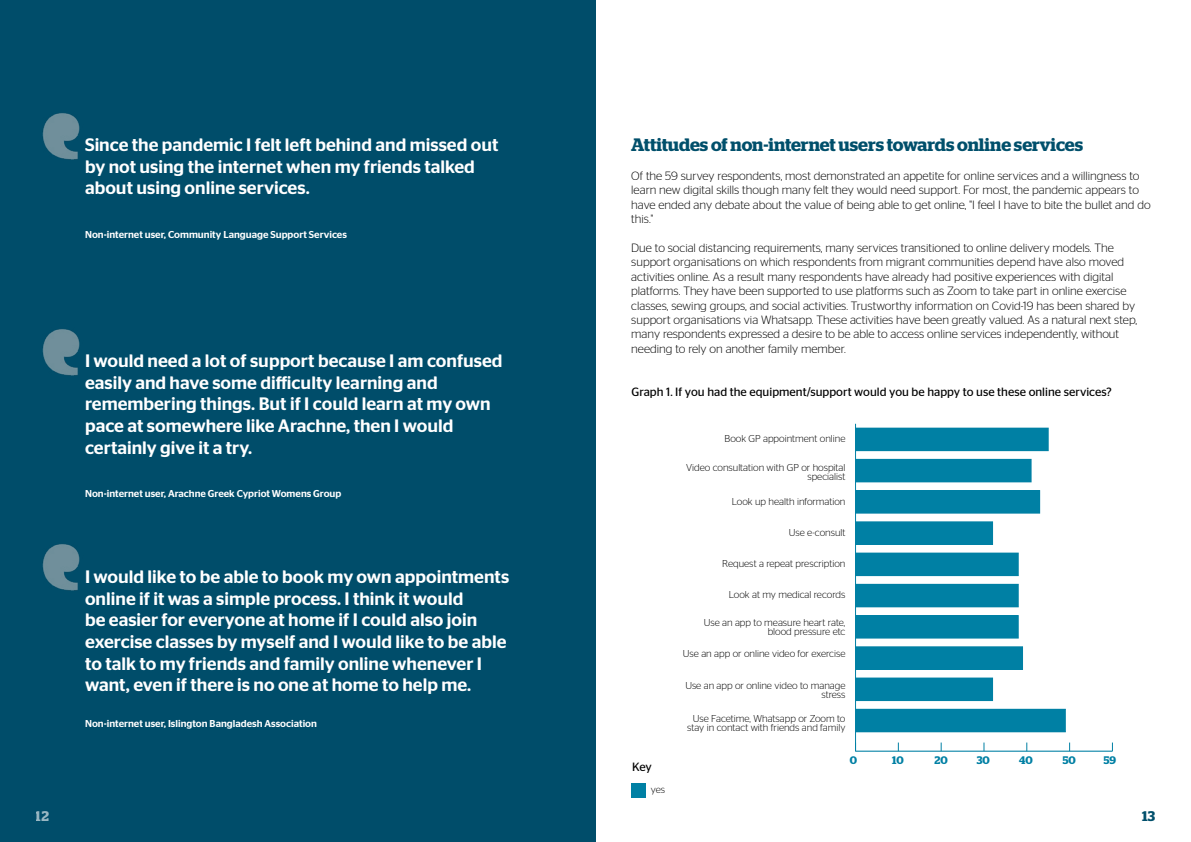
<style>
.page{position:relative;width:1191px;height:842px;background:#fff}
.page>*{position:absolute;margin:0;border:0;box-sizing:border-box;transform-origin:0 0}
.t1{font:500 18px/21.6px "Stag Sans";color:#fff}
.t2{font:600 18px "Stag";color:#004f6b}
.t3{font:600 14px "Stag";color:#004f6b}
.t4{font:600 14px "Stag";color:#fff}
.t5{font:300 12px/14.4px "Stag Sans";color:#000}
.t6{font:12px "Stag Sans";color:#000}
.t7{font:600 11px "Stag";color:#0080a4}
.t8{font:300 10px/9px "Stag Sans";color:#000;text-align:right}
.t9{font:500 10px "Stag Sans";color:#fff}
</style>
<div class="page">
<div style="left:632px;top:783px;width:14px;height:14px;background:#0080a4"></div>
<div style="left:0;top:0;width:595px;height:842px;background:#004d6a"></div>
<img style="left:42px;top:113px;width:38px;height:47px">
<img style="left:42px;top:544px;width:38px;height:47px">
<img style="left:42px;top:329px;width:38px;height:47px">
<hr style="left:855px;top:751px;width:257px;height:1px;background:#0080a4">
<hr style="left:855px;top:424px;width:1px;height:327px;background:#0080a4">
<div style="left:855px;top:428px;width:193px;height:23px;background:#0080a4"></div>
<div style="left:855px;top:459px;width:176px;height:23px;background:#0080a4"></div>
<div style="left:855px;top:491px;width:184px;height:22px;background:#0080a4"></div>
<div style="left:855px;top:490px;width:184px;height:23px;border:1px solid #0080a4"></div>
<div style="left:855px;top:522px;width:137px;height:22px;background:#0080a4"></div>
<div style="left:855px;top:553px;width:163px;height:23px;background:#0080a4"></div>
<div style="left:855px;top:584px;width:163px;height:23px;background:#0080a4"></div>
<div style="left:855px;top:616px;width:163px;height:22px;background:#0080a4"></div>
<div style="left:855px;top:615px;width:163px;height:23px;border:1px solid #0080a4"></div>
<div style="left:855px;top:647px;width:167px;height:22px;background:#0080a4"></div>
<div style="left:855px;top:678px;width:137px;height:22px;background:#0080a4"></div>
<div style="left:855px;top:678px;width:137px;height:23px;border:1px solid #0080a4"></div>
<div style="left:855px;top:709px;width:210px;height:23px;background:#0080a4"></div>
<h1 class="t1" style="left:85px;top:134px;width:415px">Since the pandemic I felt left behind and missed out by not using the internet when my friends talked about using online services.</h1>
<p class="t9" style="left:85px;top:228px;width:263px">Non-internet user, Community Language Support Services</p>
<p class="t4" style="left:36px;top:807px;width:15px">12</p>
<h1 class="t1" style="left:85px;top:350px;width:419px">I would need a lot of support because I am confused easily and have some difficulty learning and remembering things. But if I could learn at my own pace at somewhere like Arachne, then I would certainly give it a try.</h1>
<p class="t9" style="left:85px;top:488px;width:258px">Non-internet user, Arachne Greek Cypriot Womens Group</p>
<p class="t1" style="left:85px;top:566px;width:426px">I would like to be able to book my own appointments online if it was a simple process. I think it would<br>be easier for everyone at home if I could also join exercise classes by myself and I would like to be able to talk to my friends and family online whenever I want, even if there is no one at home to help me.</p>
<p class="t9" style="left:85px;top:718px;width:233px">Non-internet user, Islington Bangladesh Association</p>
<h1 class="t2" style="left:631px;top:134px;width:453px">Attitudes of non-internet users towards online services</h1>
<p class="t5" style="left:631px;top:168px;width:521px">Of the 59 survey respondents, most demonstrated an appetite for online services and a willingness to learn new digital skills though many felt they would need support. For most, the pandemic appears to have ended any debate about the value of being able to get online, "I feel I have to bite the bullet and do this."</p>
<p class="t5" style="left:631px;top:240px;width:507px">Due to social distancing requirements, many services transitioned to online delivery models. The support organisations on which respondents from migrant communities depend have also moved activities online. As a result many respondents have already had positive experiences with digital platforms. They have been supported to use platforms such as Zoom to take part in online exercise classes, sewing groups, and social activities. Trustworthy information on Covid-19 has been shared by support organisations via Whatsapp. These activities have been greatly valued. As a natural next step, many respondents expressed a desire to be able to access online services independently, without needing to rely on another family member.</p>
<p class="t6" style="left:631px;top:385px;width:482px">Graph 1. If you had the equipment/support would you be happy to use these online services?</p>
<p class="t6" style="left:632px;top:759px;width:21px">Key</p>
<p class="t8" style="left:651px;top:785px;width:16px">yes</p>
<p class="t8" style="left:724px;top:434px;width:122px">Book GP appointment online</p>
<p class="t8" style="left:686px;top:463px;width:161px">Video consultation with GP or hospital specialist</p>
<p class="t8" style="left:732px;top:497px;width:115px">Look up health information</p>
<p class="t8" style="left:789px;top:528px;width:58px">Use e-consult</p>
<p class="t8" style="left:722px;top:559px;width:125px">Request a repeat prescription</p>
<p class="t8" style="left:729px;top:590px;width:118px">Look at my medical records</p>
<p class="t8" style="left:704px;top:618px;width:143px">Use an app to measure heart rate, blood pressure etc</p>
<p class="t8" style="left:683px;top:649px;width:164px">Use an app or online video for exercise</p>
<p class="t8" style="left:685px;top:680px;width:162px">Use an app or online video to manage stress</p>
<p class="t8" style="left:687px;top:714px;width:160px;text-align:center">Use Facetime, Whatsapp or Zoom to stay in contact with friends and family</p>
<p class="t7" style="left:849px;top:753px;width:9px">0</p>
<p class="t7" style="left:892px;top:753px;width:13px">10</p>
<p class="t7" style="left:934px;top:753px;width:15px">20</p>
<p class="t7" style="left:976px;top:753px;width:15px">30</p>
<p class="t7" style="left:1019px;top:753px;width:15px">40</p>
<p class="t7" style="left:1062px;top:753px;width:15px">50</p>
<p class="t7" style="left:1103px;top:753px;width:14px">59</p>
<p class="t3" style="left:1142px;top:807px;width:14px">13</p>
</div>
